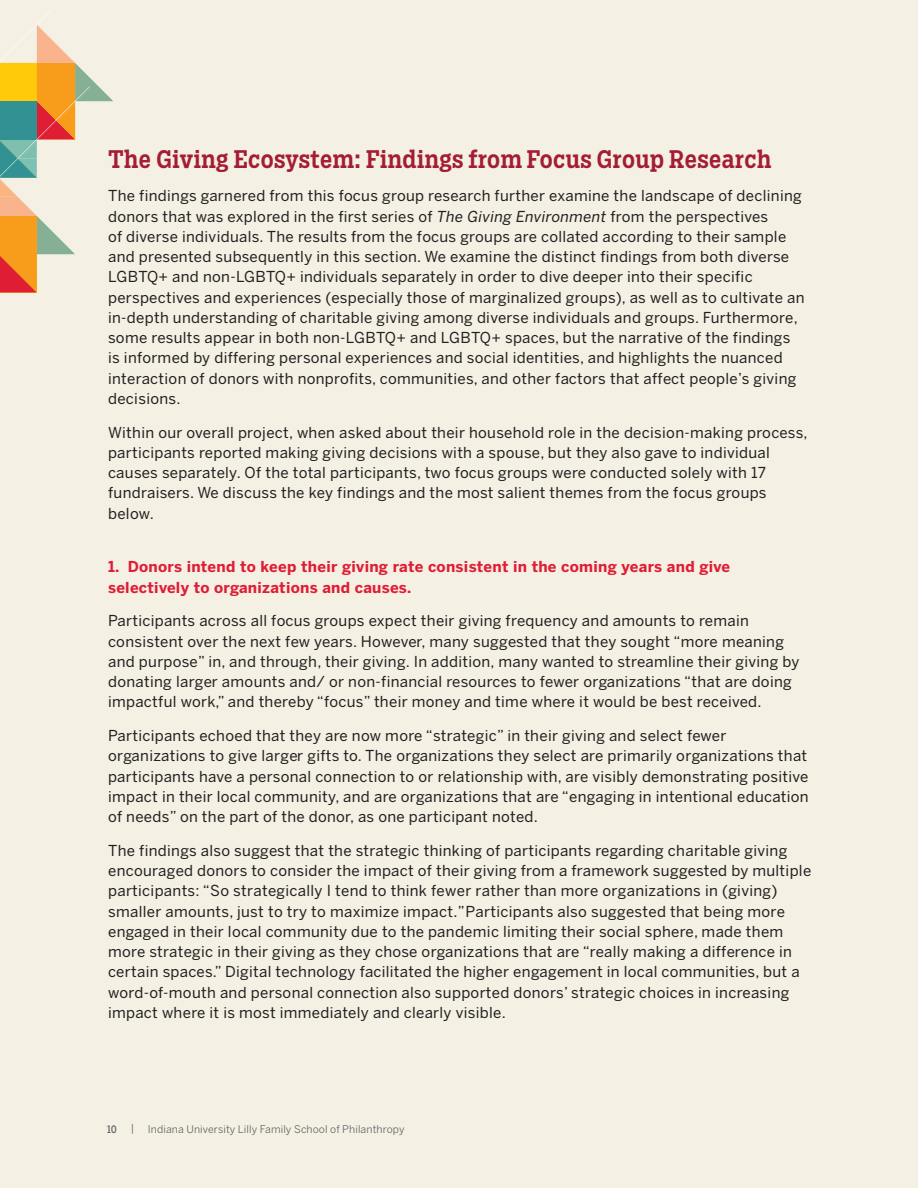
<style>
.page{position:relative;width:918px;height:1188px;background:#f4f0e3}
.page>*{position:absolute;margin:0;border:0;box-sizing:border-box;transform-origin:0 0}
.t1{font:500 24px "Salvo Serif Cond";letter-spacing:.02em;color:#a41d35}
.t2{font:15px/20.2px "Benton Sans";letter-spacing:.02em;color:#231f20}
.t3{font:700 15px/20.2px "Benton Sans";letter-spacing:.02em;color:#df1d35}
.t4{font:10.5px "Benton Sans";letter-spacing:.01em;color:#636366}
.t5{font:10.5px "Salvo Serif Cond";color:#636366}
.t6{font:300 10.5px "Salvo Serif Cond";color:#636366}
.s1{font-style:italic}
</style>
<div class="page">
<svg style="left:0;top:25px;width:113px;height:267px"></svg>
<h1 class="t1" style="left:108px;top:143px;width:665px">The Giving Ecosystem: Findings from Focus Group Research</h1>
<p class="t2" style="left:108px;top:186px;width:698px">The findings garnered from this focus group research further examine the landscape of declining donors that was explored in the first series of <span class="s1">The Giving Environment</span> from the perspectives<br>of diverse individuals. The results from the focus groups are collated according to their sample and presented subsequently in this section. We examine the distinct findings from both diverse LGBTQ+ and non-LGBTQ+ individuals separately in order to dive deeper into their specific perspectives and experiences (especially those of marginalized groups), as well as to cultivate an in-depth understanding of charitable giving among diverse individuals and groups. Furthermore, some results appear in both non-LGBTQ+ and LGBTQ+ spaces, but the narrative of the findings is informed by differing personal experiences and social identities, and highlights the nuanced interaction of donors with nonprofits, communities, and other factors that affect people’s giving decisions.</p>
<p class="t2" style="left:108px;top:422px;width:701px">Within our overall project, when asked about their household role in the decision-making process, participants reported making giving decisions with a spouse, but they also gave to individual causes separately. Of the total participants, two focus groups were conducted solely with 17 fundraisers. We discuss the key findings and the most salient themes from the focus groups below.</p>
<p class="t3" style="left:108px;top:557px;width:624px">1. Donors intend to keep their giving rate consistent in the coming years and give selectively to organizations and causes.</p>
<p class="t2" style="left:108px;top:611px;width:693px">Participants across all focus groups expect their giving frequency and amounts to remain consistent over the next few years. However, many suggested that they sought “more meaning and purpose” in, and through, their giving. In addition, many wanted to streamline their giving by donating larger amounts and/ or non-financial resources to fewer organizations “that are doing impactful work,” and thereby “focus” their money and time where it would be best received.</p>
<p class="t2" style="left:108px;top:726px;width:702px">Participants echoed that they are now more “strategic” in their giving and select fewer organizations to give larger gifts to. The organizations they select are primarily organizations that participants have a personal connection to or relationship with, are visibly demonstrating positive impact in their local community, and are organizations that are “engaging in intentional education of needs” on the part of the donor, as one participant noted.</p>
<p class="t2" style="left:108px;top:840px;width:705px">The findings also suggest that the strategic thinking of participants regarding charitable giving encouraged donors to consider the impact of their giving from a framework suggested by multiple participants: “So strategically I tend to think fewer rather than more organizations in (giving) smaller amounts, just to try to maximize impact.”Participants also suggested that being more engaged in their local community due to the pandemic limiting their social sphere, made them more strategic in their giving as they chose organizations that are “really making a difference in certain spaces.” Digital technology facilitated the higher engagement in local communities, but a word-of-mouth and personal connection also supported donors’ strategic choices in increasing impact where it is most immediately and clearly visible.</p>
<p class="t5" style="left:107px;top:1122px;width:12px">10</p>
<p class="t6" style="left:131px;top:1121px;width:4px">|</p>
<p class="t4" style="left:148px;top:1123px;width:258px">Indiana University Lilly Family School of Philanthropy</p>
</div>
